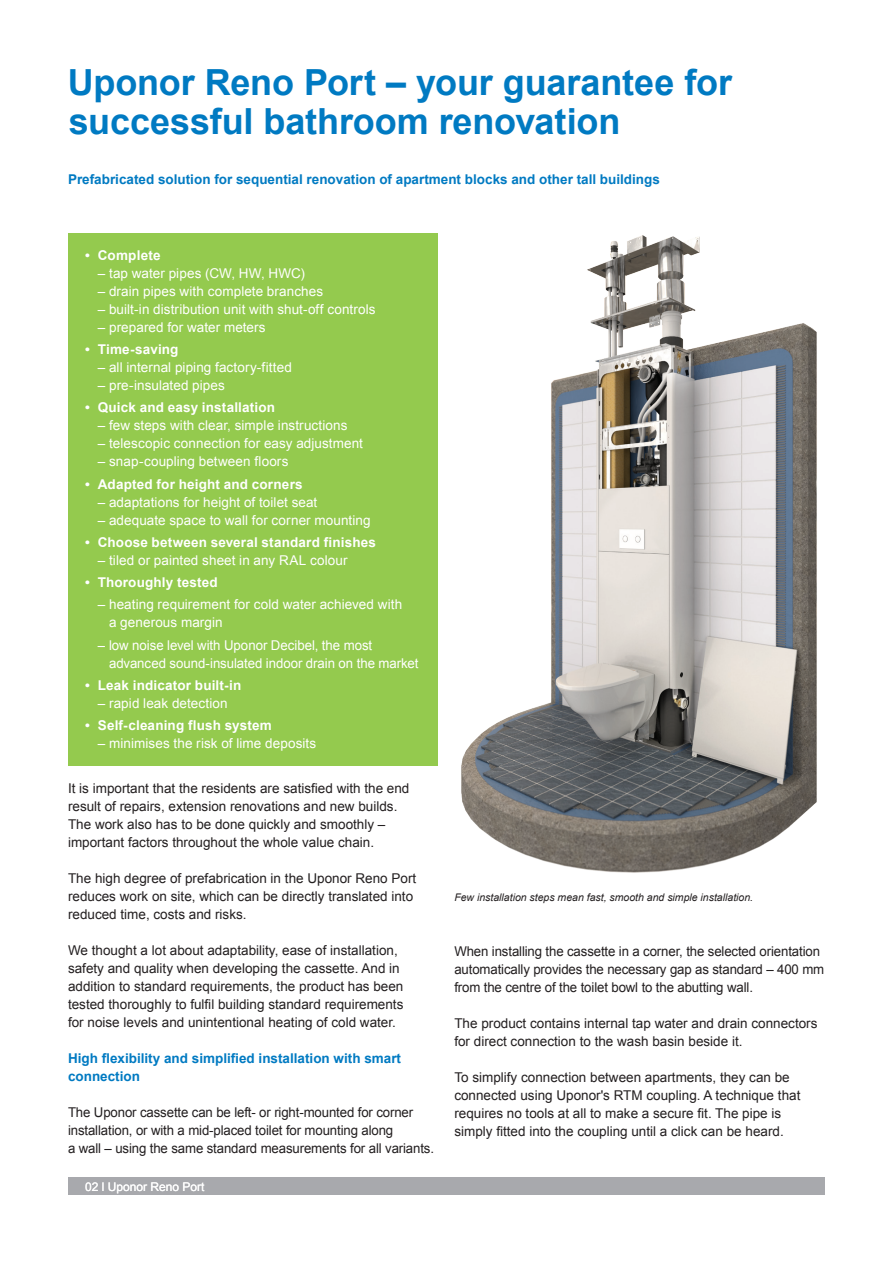
<style>
.page{position:relative;width:893px;height:1263px;background:#fff}
.page>*{position:absolute;margin:0;border:0;box-sizing:border-box;transform-origin:0 0}
.blue_headline_24_26{font:700 36px/39px "Arial";letter-spacing:-.005em;color:#007ac2}
.copy_9_12{font:13.5px/18px "Arial";color:#231f20}
.bluebox_bulletpoints{font:13.5px/18px "Arial";letter-spacing:.005em;color:#fff}
.bluebox_bulletpoints-2{font:700 13.5px "Arial";letter-spacing:.01em;color:#fff}
.copy_9_12-2{font:700 13.5px/18px "Arial";color:#007ac2}
.t1{font:12px "Arial";color:#fff}
.All_Inside_Captions{font:italic 10.5px "Arial";color:#231f20}
</style>
<div class="page">
<div style="left:68px;top:1178px;width:757px;height:17px;background:#a8a9ad"></div>
<img style="left:461px;top:235px;width:356px;height:638px">
<div style="left:68px;top:233px;width:370px;height:532px;background:#94ca4e"></div>
<p class="blue_headline_24_26" style="left:68px;top:64px;width:666px">Uponor Reno Port – your guarantee for successful bathroom renovation</p>
<p class="copy_9_12-2" style="left:68px;top:171px;width:593px">Prefabricated solution for sequential renovation of apartment blocks and other tall buildings</p>
<p class="bluebox_bulletpoints-2" style="left:85px;top:246px;width:77px">• Complete</p>
<p class="bluebox_bulletpoints" style="left:98px;top:264px;width:209px">– tap water pipes (CW, HW, HWC)</p>
<p class="bluebox_bulletpoints" style="left:98px;top:282px;width:227px">– drain pipes with complete branches</p>
<p class="bluebox_bulletpoints" style="left:98px;top:300px;width:279px">– built-in distribution unit with shut-off controls</p>
<p class="bluebox_bulletpoints" style="left:98px;top:318px;width:169px">– prepared for water meters</p>
<p class="bluebox_bulletpoints-2" style="left:85px;top:340px;width:95px">• Time-saving</p>
<p class="bluebox_bulletpoints" style="left:98px;top:358px;width:196px">– all internal piping factory-fitted</p>
<p class="bluebox_bulletpoints" style="left:98px;top:376px;width:129px">– pre-insulated pipes</p>
<p class="bluebox_bulletpoints-2" style="left:85px;top:399px;width:192px">• Quick and easy installation</p>
<p class="bluebox_bulletpoints" style="left:98px;top:417px;width:251px">– few steps with clear, simple instructions</p>
<p class="bluebox_bulletpoints" style="left:98px;top:435px;width:267px">– telescopic connection for easy adjustment</p>
<p class="bluebox_bulletpoints" style="left:98px;top:453px;width:192px">– snap-coupling between floors</p>
<p class="bluebox_bulletpoints-2" style="left:85px;top:475px;width:219px">• Adapted for height and corners</p>
<p class="bluebox_bulletpoints" style="left:98px;top:493px;width:221px">– adaptations for height of toilet seat</p>
<p class="bluebox_bulletpoints" style="left:98px;top:511px;width:274px">– adequate space to wall for corner mounting</p>
<p class="bluebox_bulletpoints-2" style="left:85px;top:533px;width:292px">• Choose between several standard finishes</p>
<p class="bluebox_bulletpoints" style="left:98px;top:551px;width:251px">– tiled or painted sheet in any RAL colour</p>
<p class="bluebox_bulletpoints-2" style="left:85px;top:573px;width:134px">• Thoroughly tested</p>
<p class="bluebox_bulletpoints" style="left:109px;top:596px;width:295px;text-indent:-11px">– heating requirement for cold water achieved with a generous margin</p>
<p class="bluebox_bulletpoints" style="left:109px;top:636px;width:311px;text-indent:-11px">– low noise level with Uponor Decibel, the most advanced sound-insulated indoor drain on the market</p>
<p class="bluebox_bulletpoints-2" style="left:85px;top:676px;width:158px">• Leak indicator built-in</p>
<p class="bluebox_bulletpoints" style="left:98px;top:694px;width:131px">– rapid leak detection</p>
<p class="bluebox_bulletpoints-2" style="left:85px;top:716px;width:188px">• Self-cleaning flush system</p>
<p class="bluebox_bulletpoints" style="left:98px;top:734px;width:220px">– minimises the risk of lime deposits</p>
<p class="copy_9_12" style="left:68px;top:779px;width:343px">It is important that the residents are satisfied with the end result of repairs, extension renovations and new builds.<br>The work also has to be done quickly and smoothly – important factors throughout the whole value chain.</p>
<p class="copy_9_12" style="left:68px;top:869px;width:350px">The high degree of prefabrication in the Uponor Reno Port reduces work on site, which can be directly translated into reduced time, costs and risks.</p>
<p class="copy_9_12" style="left:68px;top:941px;width:337px">We thought a lot about adaptability, ease of installation, safety and quality when developing the cassette. And in addition to standard requirements, the product has been tested thoroughly to fulfil building standard requirements for noise levels and unintentional heating of cold water.</p>
<p class="copy_9_12-2" style="left:68px;top:1050px;width:335px">High flexibility and simplified installation with smart connection</p>
<p class="copy_9_12" style="left:68px;top:1104px;width:368px">The Uponor cassette can be left- or right-mounted for corner installation, or with a mid-placed toilet for mounting along<br>a wall – using the same standard measurements for all variants.</p>
<p class="t1" style="left:85px;top:1179px;width:121px">02 l Uponor Reno Port</p>
<p class="All_Inside_Captions" style="left:454px;top:890px;width:300px">Few installation steps mean fast, smooth and simple installation.</p>
<p class="copy_9_12" style="left:454px;top:942px;width:371px">When installing the cassette in a corner, the selected orientation automatically provides the necessary gap as standard – 400 mm from the centre of the toilet bowl to the abutting wall.</p>
<p class="copy_9_12" style="left:454px;top:1014px;width:365px">The product contains internal tap water and drain connectors for direct connection to the wash basin beside it.</p>
<p class="copy_9_12" style="left:454px;top:1068px;width:348px">To simplify connection between apartments, they can be connected using Uponor's RTM coupling. A technique that requires no tools at all to make a secure fit. The pipe is simply fitted into the coupling until a click can be heard.</p>
</div>
